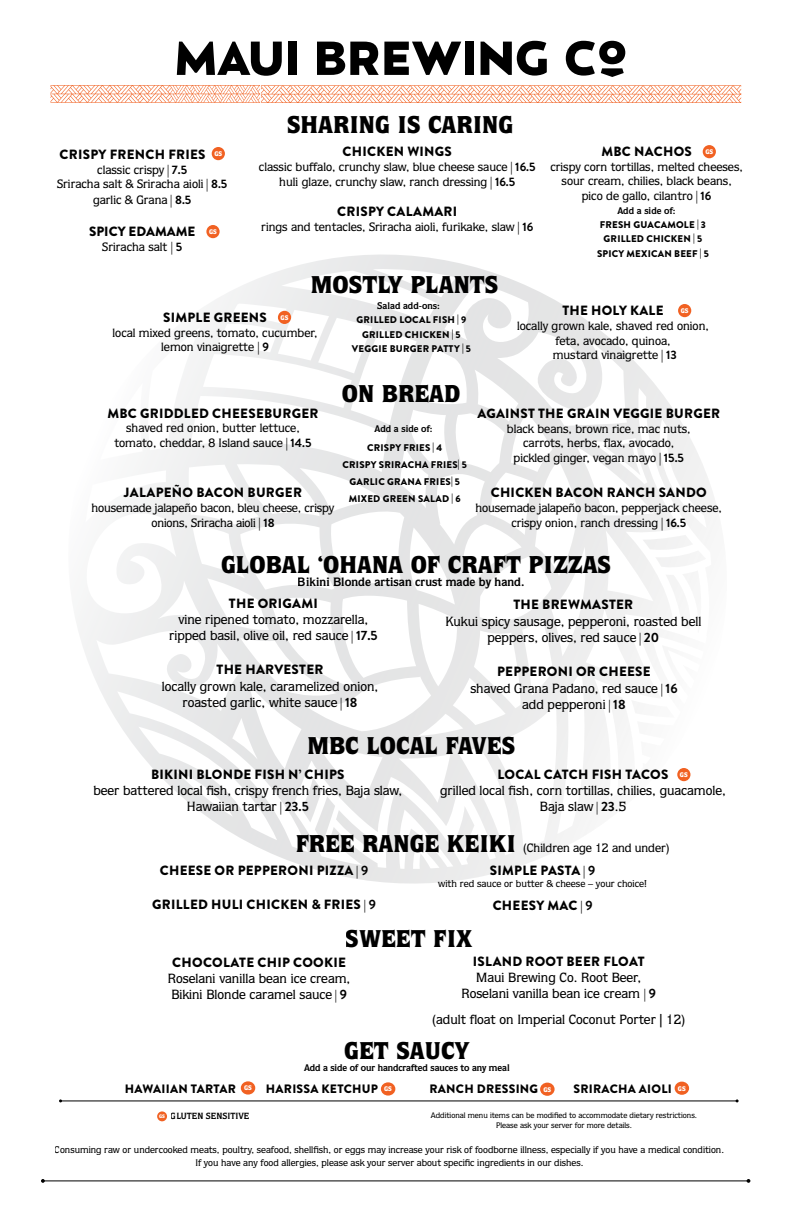
<style>
.page{position:relative;width:792px;height:1224px;background:#fff}
.page>*{position:absolute;margin:0;border:0;box-sizing:border-box;transform-origin:0 0}
.t1{font:900 24.4px "Quorum Std";color:#000}
.t2{font:500 13.4px/16.1px "Quorum Std";color:#000;text-align:center}
.t3{font:900 13.4px "Brandon Grotesque";letter-spacing:.02em;color:#000}
.t4{font:900 13.4px "Brandon Grotesque";color:#000}
.t5{font:500 12.2px/14.6px "Quorum Std";color:#000;text-align:center}
.t6{font:900 12.2px "Brandon Grotesque";letter-spacing:.02em;color:#000}
.t7{font:700 12.2px "Quorum Std";color:#000}
.t8{font:500 10px "Quorum Std";color:#000}
.t9{font:500 9.7px/13.4px "Quorum Std";color:#000;text-align:center}
.t10{font:900 9.7px/14.6px "Brandon Grotesque";letter-spacing:.02em;color:#000;text-align:center}
.t11{font:700 9.7px "Quorum Std";letter-spacing:-.01em;color:#000}
.t12{font:700 9px "Quorum Std";color:#000}
.t13{font:500 8px/9.6px "Quorum Std";color:#000;text-align:center}
.t14{font:900 6.7px "Quorum Std";color:#fff}
.t15{font:900 5.1px "Quorum Std";color:#fff}
.s1{font-family:"Brandon Grotesque";font-weight:700}
.s2{font-family:"Brandon Grotesque";font-weight:700;font-size:12.2px}
.s3{font-weight:900;font-size:24.4px}
.s4{font-weight:700;font-size:12.2px}
.s5{font-weight:700}
</style>
<div class="page">
<div style="left:212px;top:147px;width:13px;height:13px;background:#f16122;border-radius:50%"></div>
<svg style="left:77px;top:225px;width:637px;height:659px"></svg>
<div style="left:678px;top:304px;width:13px;height:13px;background:#f16122;border-radius:50%"></div>
<hr style="left:43px;top:1180px;width:706px;height:1px;background:#000">
<svg style="left:41px;top:1179px;width:4px;height:4px"></svg>
<svg style="left:50px;top:85px;width:691px;height:18px"></svg>
<svg style="left:566px;top:41px;width:59px;height:36px"></svg>
<div style="left:288px;top:42px;width:9px;height:33px;background:#000"></div>
<svg style="left:177px;top:42px;width:105px;height:34px"></svg>
<div style="left:465px;top:42px;width:8px;height:33px;background:#000"></div>
<svg style="left:481px;top:41px;width:66px;height:35px"></svg>
<svg style="left:317px;top:42px;width:144px;height:33px"></svg>
<div style="left:157px;top:1111px;width:10px;height:10px;background:#f16122;border-radius:50%"></div>
<div style="left:540px;top:1083px;width:15px;height:13px;background:#f16122;border-radius:50%"></div>
<div style="left:381px;top:1082px;width:14px;height:14px;background:#f16122;border-radius:50%"></div>
<div style="left:675px;top:1082px;width:14px;height:13px;background:#f16122;border-radius:50%"></div>
<div style="left:241px;top:1081px;width:14px;height:14px;background:#f16122;border-radius:50%"></div>
<hr style="left:61px;top:1101px;width:676px;height:1px;background:#000">
<div style="left:703px;top:145px;width:13px;height:13px;background:#f16122;border-radius:50%"></div>
<div style="left:278px;top:311px;width:13px;height:13px;background:#f16122;border-radius:50%"></div>
<div style="left:206px;top:225px;width:14px;height:13px;background:#f16122;border-radius:50%"></div>
<div style="left:677px;top:768px;width:13px;height:13px;background:#f16122;border-radius:50%"></div>
<p class="t3" style="left:60px;top:145px;width:164px">CRISPY FRENCH FRIES <sup>GS</sup></p>
<p class="t5" style="left:57px;top:162px;width:172px">classic crispy <span class="s1">| 7.5<br></span>Sriracha salt &amp; Sriracha aioli <span class="s1">| 8.5</span></p>
<p class="t5" style="left:93px;top:193px;width:100px">garlic &amp; Grana <span class="s1">| 8.5</span></p>
<p class="t4" style="left:89px;top:222px;width:108px">SPICY EDAMAME</p>
<p class="t5" style="left:102px;top:240px;width:81px">Sriracha salt <span class="s1">| 5</span></p>
<p class="t14" style="left:209px;top:227px;width:9px">GS</p>
<h1 class="t1" style="left:287px;top:109px;width:228px">SHARING IS CARING</h1>
<p class="t3" style="left:343px;top:142px;width:111px">CHICKEN WINGS</p>
<p class="t5" style="left:259px;top:160px;width:278px">classic buffalo, crunchy slaw, blue cheese sauce <span class="s1">| 16.5 </span>huli glaze, crunchy slaw, ranch dressing <span class="s1">| 16.5</span></p>
<p class="t3" style="left:337px;top:202px;width:122px">CRISPY CALAMARI</p>
<p class="t5" style="left:261px;top:219px;width:274px">rings and tentacles, Sriracha aioli, furikake, slaw <span class="s1">| 16</span></p>
<h1 class="t1" style="left:311px;top:269px;width:189px">MOSTLY PLANTS</h1>
<p class="t3" style="left:601px;top:142px;width:92px">MBC NACHOS</p>
<p class="t5" style="left:550px;top:159px;width:194px">crispy corn tortillas, melted cheeses, sour cream, chilies, black beans, pico de gallo, cilantro <span class="s1">| 16</span></p>
<p class="t14" style="left:705px;top:148px;width:9px">GS</p>
<p class="t11" style="left:617px;top:205px;width:60px">Add a side of:</p>
<p class="t10" style="left:597px;top:217px;width:113px">FRESH GUACAMOLE | 3<br>GRILLED CHICKEN | 5<br>SPICY MEXICAN BEEF | 5</p>
<p class="t3" style="left:163px;top:308px;width:105px">SIMPLE GREENS</p>
<p class="t5" style="left:113px;top:325px;width:207px">local mixed greens, tomato, cucumber, lemon vinaigrette <span class="s1">| 9</span></p>
<p class="t14" style="left:281px;top:313px;width:9px">GS</p>
<p class="t11" style="left:377px;top:299px;width:64px">Salad add-ons:</p>
<p class="t10" style="left:352px;top:313px;width:121px">GRILLED LOCAL FISH | 9<br>GRILLED CHICKEN | 5<br>VEGGIE BURGER PATTY | 5</p>
<p class="t3" style="left:562px;top:301px;width:103px">THE HOLY KALE</p>
<p class="t5" style="left:517px;top:319px;width:193px">locally grown kale, shaved red onion, feta, avocado, quinoa,<br>mustard vinaigrette <span class="s1">| 13</span></p>
<p class="t14" style="left:681px;top:306px;width:9px">GS</p>
<p class="t3" style="left:107px;top:404px;width:213px">MBC GRIDDLED CHEESEBURGER</p>
<p class="t5" style="left:114px;top:421px;width:199px">shaved red onion, butter lettuce, tomato, cheddar, 8 Island sauce <span class="s1">| 14.5</span></p>
<p class="t3" style="left:124px;top:483px;width:180px">JALAPEÑO BACON BURGER</p>
<p class="t5" style="left:92px;top:501px;width:244px">housemade jalapeño bacon, bleu cheese, crispy onions, Sriracha aioli <span class="s1">| 18</span></p>
<h1 class="t1" style="left:342px;top:378px;width:120px">ON BREAD</h1>
<p class="t11" style="left:374px;top:423px;width:60px">Add a side of:</p>
<p class="t10" style="left:343px;top:439px;width:126px;line-height:17px">CRISPY FRIES | 4<br>CRISPY SRIRACHA FRIES| 5<br>GARLIC GRANA FRIES| 5<br>MIXED GREEN SALAD | 6</p>
<p class="t3" style="left:477px;top:404px;width:244px">AGAINST THE GRAIN VEGGIE BURGER</p>
<p class="t5" style="left:507px;top:421px;width:185px">black beans, brown rice, mac nuts, carrots, herbs, flax, avocado, pickled ginger, vegan mayo <span class="s1">| 15.5</span></p>
<p class="t3" style="left:491px;top:483px;width:218px">CHICKEN BACON RANCH SANDO</p>
<p class="t5" style="left:476px;top:501px;width:248px">housemade jalapeño bacon, pepperjack cheese, crispy onion, ranch dressing <span class="s1">| 16.5</span></p>
<h1 class="t1" style="left:221px;top:549px;width:392px">GLOBAL ‘OHANA OF CRAFT PIZZAS</h1>
<p class="t7" style="left:298px;top:574px;width:228px">Bikini Blonde artisan crust made by hand.</p>
<p class="t3" style="left:229px;top:594px;width:90px">THE ORIGAMI</p>
<p class="t2" style="left:169px;top:612px;width:210px">vine ripened tomato, mozzarella, ripped basil, olive oil, red sauce <span class="s2">|</span> <span class="s1">17.5</span></p>
<p class="t3" style="left:217px;top:660px;width:108px">THE HARVESTER</p>
<p class="t2" style="left:162px;top:678px;width:218px">locally grown kale, caramelized onion, roasted garlic, white sauce <span class="s2">|</span> <span class="s1">18</span></p>
<p class="t3" style="left:513px;top:595px;width:121px">THE BREWMASTER</p>
<p class="t2" style="left:445px;top:613px;width:258px">Kukui spicy sausage, pepperoni, roasted bell peppers, olives, red sauce <span class="s2">|</span> <span class="s1">20</span></p>
<p class="t3" style="left:497px;top:662px;width:155px">PEPPERONI OR CHEESE</p>
<p class="t2" style="left:470px;top:680px;width:209px">shaved Grana Padano, red sauce <span class="s2">|</span> <span class="s1">16 </span>add pepperoni <span class="s2">|</span> <span class="s1">18</span></p>
<h1 class="t1" style="left:307px;top:730px;width:209px">MBC LOCAL FAVES</h1>
<p class="t3" style="left:151px;top:765px;width:195px">BIKINI BLONDE FISH N’ CHIPS</p>
<p class="t2" style="left:93px;top:782px;width:310px">beer battered local fish, crispy french fries, Baja slaw,<br>Hawaiian tartar <span class="s2">|</span> <span class="s1">23.5</span></p>
<p class="t5" style="left:295px;top:840px;width:376px"><span class="s3">FREE RANGE KEIKI</span> (Children age 12 and under)</p>
<p class="t3" style="left:160px;top:861px;width:210px">CHEESE OR PEPPERONI PIZZA <span class="s4">|</span> <span class="s5">9</span></p>
<p class="t3" style="left:152px;top:895px;width:225px">GRILLED HULI CHICKEN &amp; FRIES <span class="s4">|</span> <span class="s5">9</span></p>
<p class="t3" style="left:497px;top:765px;width:173px">LOCAL CATCH FISH TACOS</p>
<p class="t2" style="left:440px;top:782px;width:287px">grilled local fish, corn tortillas, chilies, guacamole,<br>Baja slaw <span class="s2">|</span> <span class="s1">23</span>.5</p>
<p class="t14" style="left:680px;top:770px;width:9px">GS</p>
<p class="t3" style="left:490px;top:861px;width:107px">SIMPLE PASTA <span class="s4">|</span> <span class="s5">9</span></p>
<p class="t8" style="left:438px;top:877px;width:210px">with red sauce or butter &amp; cheese – your choice!</p>
<p class="t3" style="left:493px;top:896px;width:101px">CHEESY MAC <span class="s4">|</span> <span class="s5">9</span></p>
<h1 class="t1" style="left:346px;top:923px;width:128px">SWEET FIX</h1>
<p class="t3" style="left:172px;top:952px;width:175px">CHOCOLATE CHIP COOKIE</p>
<p class="t2" style="left:168px;top:970px;width:184px;text-align:left">Roselani vanilla bean ice cream,<br>Bikini Blonde caramel sauce <span class="s2">|</span> <span class="s1">9</span></p>
<p class="t3" style="left:473px;top:952px;width:173px">ISLAND ROOT BEER FLOAT</p>
<p class="t2" style="left:461px;top:969px;width:196px">Maui Brewing Co. Root Beer,<br>Roselani vanilla bean ice cream <span class="s2">|</span> <span class="s1">9</span></p>
<p class="t2" style="left:432px;top:1011px;width:255px">(adult float on Imperial Coconut Porter | 12)</p>
<h1 class="t1" style="left:344px;top:1035px;width:127px">GET SAUCY</h1>
<p class="t11" style="left:304px;top:1062px;width:207px">Add a side of our handcrafted sauces to any meal</p>
<p class="t6" style="left:125px;top:1080px;width:113px">HAWAIIAN TARTAR</p>
<p class="t6" style="left:266px;top:1080px;width:114px">HARISSA KETCHUP</p>
<p class="t6" style="left:430px;top:1080px;width:110px">RANCH DRESSING</p>
<p class="t6" style="left:573px;top:1080px;width:100px">SRIRACHA AIOLI</p>
<p class="t14" style="left:244px;top:1084px;width:9px">GS</p>
<p class="t14" style="left:384px;top:1085px;width:9px">GS</p>
<p class="t14" style="left:543px;top:1085px;width:9px">GS</p>
<p class="t14" style="left:678px;top:1084px;width:9px">GS</p>
<p class="t12" style="left:171px;top:1111px;width:80px">GLUTEN SENSITIVE</p>
<p class="t13" style="left:431px;top:1110px;width:268px">Additional menu items can be modified to accommodate dietary restrictions.<br>Please ask your server for more details.</p>
<p class="t15" style="left:159px;top:1113px;width:7px">GS</p>
<p class="t9" style="left:55px;top:1143px;width:671px">Consuming raw or undercooked meats, poultry, seafood, shellfish, or eggs may increase your risk of foodborne illness, especially if you have a medical condition.<br>If you have any food allergies, please ask your server about specific ingredients in our dishes.</p>
</div>
